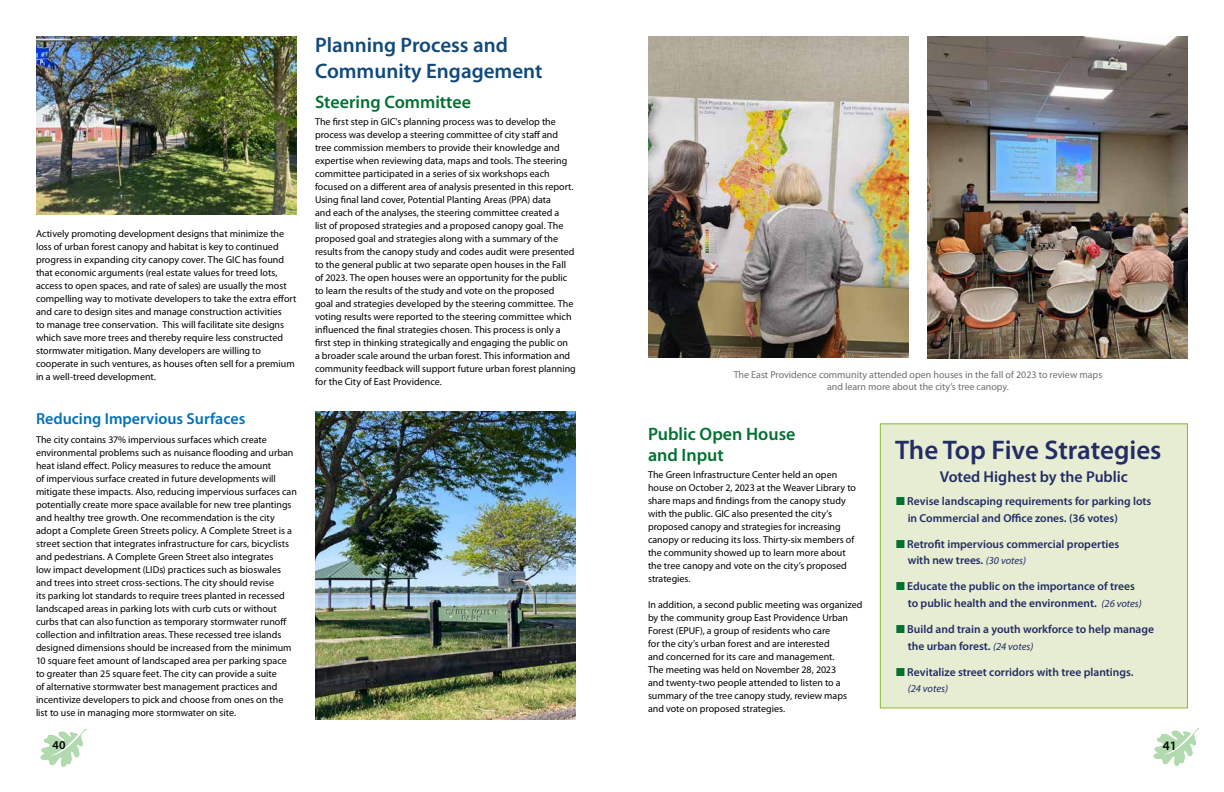
<style>
.page{position:relative;width:1224px;height:792px;background:#fff}
.page>*{position:absolute;margin:0;border:0;box-sizing:border-box;transform-origin:0 0}
.t1{font:600 27px "Myriad Pro";letter-spacing:-.005em;color:#232c64}
.t2{font:600 21px/26px "Myriad Pro";color:#10497c}
.t3{font:600 18px/21px "Myriad Pro";color:#007132}
.t4{font:600 16px "Myriad Pro";color:#0071b9}
.t5{font:600 15.8px "Myriad Pro";color:#232c64}
.t6{font:600 13px "Myriad Pro";color:#000}
.t7{font:600 12px "Myriad Pro";color:#000}
.t8{font:600 11.6px/16.8px "Myriad Pro";color:#232c64}
.t9{font:italic 10.5px "Myriad Pro";color:#232c64}
.t10{font:10px/13px "Myriad Pro";color:#000}
.t11{font:10px/12px "Myriad Pro";color:#6d6e71;text-align:center}
.s1{color:#007132}
.s2{font-weight:400;font-style:italic;font-size:10.5px}
</style>
<div class="page">
<svg style="left:1192px;top:728px;width:7px;height:7px"></svg>
<svg style="left:79px;top:729px;width:6px;height:7px"></svg>
<div style="left:880px;top:424px;width:307px;height:284px;background:#e6edd2"></div>
<div style="left:880px;top:423px;width:308px;height:285px;border:1px solid #91bd3e"></div>
<img style="left:648px;top:36px;width:261px;height:321px">
<img style="left:927px;top:36px;width:261px;height:323px">
<img style="left:315px;top:412px;width:261px;height:308px">
<img style="left:36px;top:36px;width:261px;height:179px">
<p class="t10" style="left:36px;top:227px;width:262px">Actively promoting development designs that minimize the loss of urban forest canopy and habitat is key to continued progress in expanding city canopy cover. The GIC has found that economic arguments (real estate values for treed lots, access to open spaces, and rate of sales) are usually the most compelling way to motivate developers to take the extra effort and care to design sites and manage construction activities<br>to manage tree conservation. This will facilitate site designs which save more trees and thereby require less constructed stormwater mitigation. Many developers are willing to cooperate in such ventures, as houses often sell for a premium in a well-treed development.</p>
<h3 class="t4" style="left:36px;top:408px;width:211px">Reducing Impervious Surfaces</h3>
<p class="t10" style="left:36px;top:433px;width:263px">The city contains 37% impervious surfaces which create environmental problems such as nuisance flooding and urban heat island effect. Policy measures to reduce the amount<br>of impervious surface created in future developments will mitigate these impacts. Also, reducing impervious surfaces can potentially create more space available for new tree plantings and healthy tree growth. One recommendation is the city adopt a Complete Green Streets policy. A Complete Street is a street section that integrates infrastructure for cars, bicyclists and pedestrians. A Complete Green Street also integrates<br>low impact development (LIDs) practices such as bioswales and trees into street cross-sections. The city should revise<br>its parking lot standards to require trees planted in recessed landscaped areas in parking lots with curb cuts or without curbs that can also function as temporary stormwater runoff collection and infiltration areas. These recessed tree islands designed dimensions should be increased from the minimum 10 square feet amount of landscaped area per parking space to greater than 25 square feet. The city can provide a suite<br>of alternative stormwater best management practices and incentivize developers to pick and choose from ones on the list to use in managing more stormwater on site.</p>
<h2 class="t2" style="left:315px;top:31px;width:229px">Planning Process and<br>Community Engagement</h2>
<h3 class="t3" style="left:315px;top:91px;width:158px">Steering Committee</h3>
<p class="t10" style="left:315px;top:115px;width:262px">The first step in GIC's planning process was to develop the process was develop a steering committee of city staff and tree commission members to provide their knowledge and expertise when reviewing data, maps and tools. The steering committee participated in a series of six workshops each focused on a different area of analysis presented in this report.<br>Using final land cover, Potential Planting Areas (PPA) data<br>and each of the analyses, the steering committee created a<br>list of proposed strategies and a proposed canopy goal. The proposed goal and strategies along with a summary of the results from the canopy study and codes audit were presented to the general public at two separate open houses in the Fall of 2023. The open houses were an opportunity for the public to learn the results of the study and vote on the proposed<br>goal and strategies developed by the steering committee. The voting results were reported to the steering committee which influenced the final strategies chosen. This process is only a first step in thinking strategically and engaging the public on<br>a broader scale around the urban forest. This information and community feedback will support future urban forest planning for the City of East Providence.</p>
<p class="t11" style="left:734px;top:368px;width:370px">The East Providence community attended open houses in the fall of 2023 to review maps and learn more about the city’s tree canopy.</p>
<h3 class="t3" style="left:648px;top:423px;width:149px">Public Open House and Input</h3>
<p class="t10" style="left:648px;top:468px;width:210px">The Green Infrastructure Center held an open house on October 2, 2023 at the Weaver Library to share maps and findings from the canopy study with the public. GIC also presented the city’s proposed canopy and strategies for increasing canopy or reducing its loss. Thirty-six members of the community showed up to learn more about the tree canopy and vote on the city’s proposed strategies.</p>
<p class="t10" style="left:648px;top:598px;width:216px">In addition, a second public meeting was organized by the community group East Providence Urban Forest (EPUF), a group of residents who care<br>for the city’s urban forest and are interested<br>and concerned for its care and management.<br>The meeting was held on November 28, 2023<br>and twenty-two people attended to listen to a summary of the tree canopy study, review maps and vote on proposed strategies.</p>
<h1 class="t1" style="left:895px;top:433px;width:268px">The Top Five Strategies</h1>
<h3 class="t5" style="left:940px;top:467px;width:190px">Voted Highest by the Public</h3>
<p class="t8" style="left:908px;top:492px;width:245px;text-indent:-12px"><span class="s1">■</span> Revise landscaping requirements for parking lots in Commercial and Office zones. (36 votes)</p>
<p class="t8" style="left:908px;top:535px;width:213px;text-indent:-12px"><span class="s1">■</span> Retrofit impervious commercial properties with new trees. <span class="s2">(30 votes)</span></p>
<p class="t8" style="left:908px;top:578px;width:236px;text-indent:-12px"><span class="s1">■</span> Educate the public on the importance of trees to public health and the environment. <span class="s2">(26 votes)</span></p>
<p class="t8" style="left:908px;top:620px;width:248px;text-indent:-12px"><span class="s1">■</span> Build and train a youth workforce to help manage the urban forest. <span class="s2">(24 votes)</span></p>
<p class="t8" style="left:896px;top:663px;width:239px"><span class="s1">■</span> Revitalize street corridors with tree plantings.</p>
<p class="t9" style="left:908px;top:682px;width:42px">(24 votes)</p>
<p class="t7" style="left:53px;top:738px;width:14px">40</p>
<h3 class="t6" style="left:1163px;top:737px;width:15px">41</h3>
</div>
